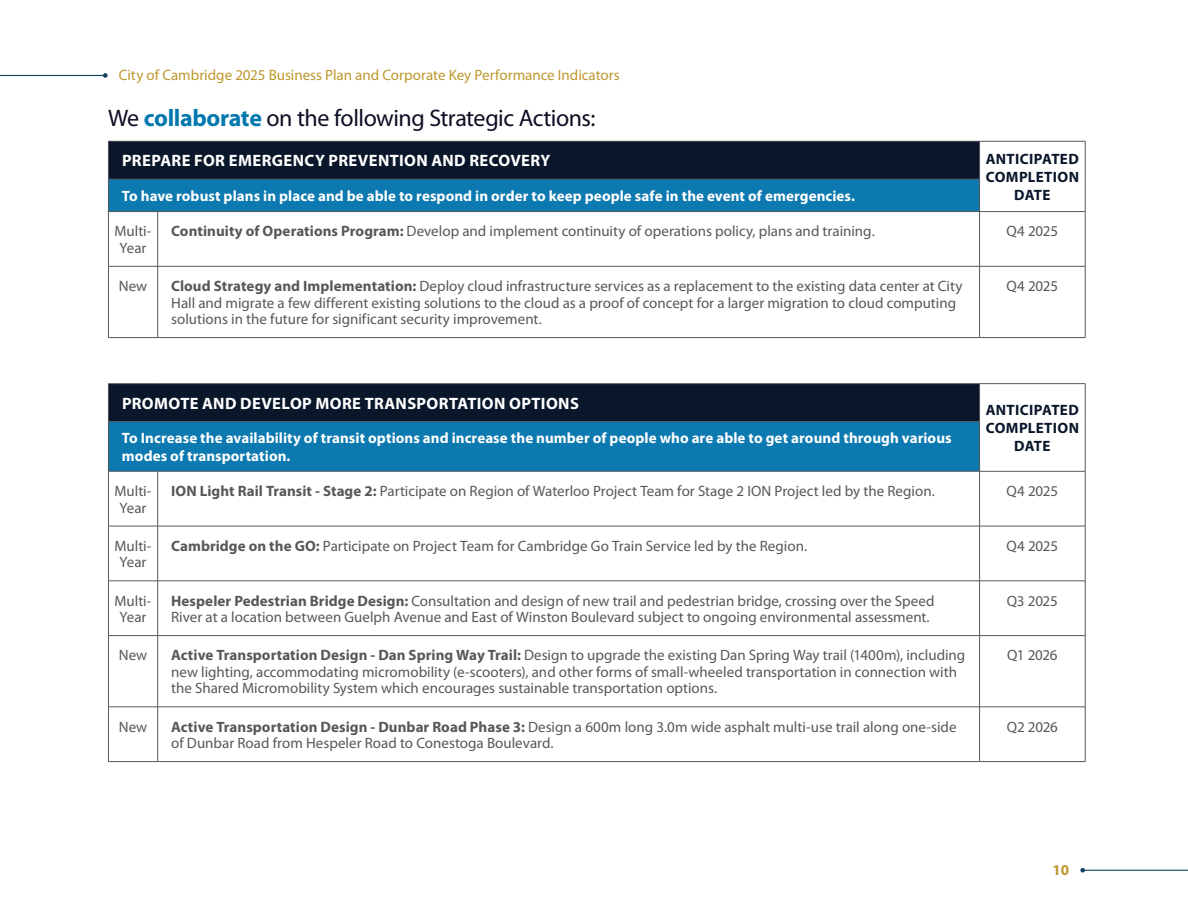
<style>
.page{position:relative;width:1188px;height:918px;background:#fff}
.page>*{position:absolute;margin:0;border:0;box-sizing:border-box;transform-origin:0 0}
.Pre-Headline_Style_-_Blue_Underline{font:24px "Myriad Pro";letter-spacing:-.02em;color:#0d0f24}
.TABLE_HEADER{font:700 16.5px "Myriad Pro";letter-spacing:.02em;color:#fff}
.Strategic_Plan_table_text{font:15px/16.5px "Myriad Pro";color:#57585a;text-align:center}
.TABLE_BODY_COPY_BOLD{font:700 15px/18px "Myriad Pro";letter-spacing:.005em;color:#fff}
.t1{font:15px "Myriad Pro";color:#be972d}
.TABLE_HEADER-2{font:700 15px/18px "Myriad Pro";letter-spacing:.02em;color:#0a172b}
.t2{font:700 15px "Myriad Pro";color:#be972d}
.s1{font-weight:700;color:#0078ae}
.s2{font-weight:700}
</style>
<div class="page">
<hr style="left:0;top:75px;width:105px;height:1px;background:#0f4360">
<hr style="left:1083px;top:870px;width:105px;height:1px;background:#0f4360">
<svg style="left:103px;top:73px;width:5px;height:5px"></svg>
<svg style="left:1080px;top:868px;width:5px;height:5px"></svg>
<div style="left:108px;top:141px;width:872px;height:38px;background:#0a172b"></div>
<div style="left:108px;top:179px;width:872px;height:33px;background:#0c79b0"></div>
<hr style="left:108px;top:141px;width:50px;height:1px;background:#57585a">
<hr style="left:108px;top:141px;width:1px;height:38px;background:#57585a">
<hr style="left:158px;top:141px;width:822px;height:1px;background:#57585a">
<hr style="left:980px;top:141px;width:105px;height:1px;background:#57585a">
<hr style="left:979px;top:141px;width:1px;height:38px;background:#57585a">
<hr style="left:1085px;top:141px;width:1px;height:38px;background:#57585a">
<hr style="left:108px;top:179px;width:50px;height:1px;background:#57585a">
<hr style="left:108px;top:179px;width:1px;height:32px;background:#57585a">
<hr style="left:158px;top:179px;width:822px;height:1px;background:#57585a">
<hr style="left:979px;top:179px;width:1px;height:32px;background:#57585a">
<hr style="left:1085px;top:179px;width:1px;height:32px;background:#57585a">
<hr style="left:108px;top:211px;width:50px;height:1px;background:#57585a">
<hr style="left:108px;top:212px;width:1px;height:54px;background:#57585a">
<hr style="left:158px;top:211px;width:822px;height:1px;background:#57585a">
<hr style="left:157px;top:212px;width:1px;height:54px;background:#57585a">
<hr style="left:980px;top:211px;width:105px;height:1px;background:#57585a">
<hr style="left:979px;top:212px;width:1px;height:54px;background:#57585a">
<hr style="left:1085px;top:212px;width:1px;height:54px;background:#57585a">
<hr style="left:108px;top:266px;width:50px;height:1px;background:#57585a">
<hr style="left:108px;top:266px;width:1px;height:71px;background:#57585a">
<hr style="left:158px;top:266px;width:822px;height:1px;background:#57585a">
<hr style="left:157px;top:266px;width:1px;height:71px;background:#57585a">
<hr style="left:980px;top:266px;width:105px;height:1px;background:#57585a">
<hr style="left:979px;top:266px;width:1px;height:71px;background:#57585a">
<hr style="left:1085px;top:266px;width:1px;height:71px;background:#57585a">
<hr style="left:108px;top:337px;width:50px;height:1px;background:#57585a">
<hr style="left:158px;top:337px;width:822px;height:1px;background:#57585a">
<hr style="left:980px;top:337px;width:105px;height:1px;background:#57585a">
<div style="left:108px;top:384px;width:872px;height:38px;background:#0a172b"></div>
<div style="left:108px;top:422px;width:872px;height:49px;background:#0c79b0"></div>
<hr style="left:108px;top:383px;width:50px;height:1px;background:#57585a">
<hr style="left:108px;top:384px;width:1px;height:37px;background:#57585a">
<hr style="left:158px;top:383px;width:822px;height:1px;background:#57585a">
<hr style="left:980px;top:383px;width:105px;height:1px;background:#57585a">
<hr style="left:979px;top:384px;width:1px;height:37px;background:#57585a">
<hr style="left:1085px;top:384px;width:1px;height:38px;background:#57585a">
<hr style="left:108px;top:421px;width:50px;height:1px;background:#57585a">
<hr style="left:108px;top:422px;width:1px;height:49px;background:#57585a">
<hr style="left:158px;top:421px;width:822px;height:1px;background:#57585a">
<hr style="left:979px;top:422px;width:1px;height:49px;background:#57585a">
<hr style="left:1085px;top:422px;width:1px;height:49px;background:#57585a">
<hr style="left:108px;top:471px;width:50px;height:1px;background:#57585a">
<hr style="left:108px;top:471px;width:1px;height:55px;background:#57585a">
<hr style="left:158px;top:471px;width:822px;height:1px;background:#57585a">
<hr style="left:157px;top:471px;width:1px;height:55px;background:#57585a">
<hr style="left:980px;top:471px;width:105px;height:1px;background:#57585a">
<hr style="left:979px;top:471px;width:1px;height:55px;background:#57585a">
<hr style="left:1085px;top:471px;width:1px;height:55px;background:#57585a">
<hr style="left:108px;top:526px;width:50px;height:1px;background:#57585a">
<hr style="left:108px;top:526px;width:1px;height:55px;background:#57585a">
<hr style="left:158px;top:526px;width:822px;height:1px;background:#57585a">
<hr style="left:157px;top:526px;width:1px;height:55px;background:#57585a">
<hr style="left:980px;top:526px;width:105px;height:1px;background:#57585a">
<hr style="left:979px;top:526px;width:1px;height:55px;background:#57585a">
<hr style="left:1085px;top:526px;width:1px;height:55px;background:#57585a">
<hr style="left:108px;top:581px;width:50px;height:1px;background:#57585a">
<hr style="left:108px;top:581px;width:1px;height:54px;background:#57585a">
<hr style="left:158px;top:581px;width:822px;height:1px;background:#57585a">
<hr style="left:157px;top:581px;width:1px;height:54px;background:#57585a">
<hr style="left:980px;top:581px;width:105px;height:1px;background:#57585a">
<hr style="left:979px;top:581px;width:1px;height:54px;background:#57585a">
<hr style="left:1085px;top:581px;width:1px;height:54px;background:#57585a">
<hr style="left:108px;top:635px;width:50px;height:1px;background:#57585a">
<hr style="left:108px;top:636px;width:1px;height:71px;background:#57585a">
<hr style="left:158px;top:635px;width:822px;height:1px;background:#57585a">
<hr style="left:157px;top:636px;width:1px;height:71px;background:#57585a">
<hr style="left:980px;top:635px;width:105px;height:1px;background:#57585a">
<hr style="left:979px;top:636px;width:1px;height:71px;background:#57585a">
<hr style="left:1085px;top:636px;width:1px;height:71px;background:#57585a">
<hr style="left:108px;top:707px;width:50px;height:1px;background:#57585a">
<hr style="left:108px;top:707px;width:1px;height:54px;background:#57585a">
<hr style="left:158px;top:707px;width:822px;height:1px;background:#57585a">
<hr style="left:157px;top:707px;width:1px;height:54px;background:#57585a">
<hr style="left:980px;top:707px;width:105px;height:1px;background:#57585a">
<hr style="left:979px;top:707px;width:1px;height:54px;background:#57585a">
<hr style="left:1085px;top:707px;width:1px;height:54px;background:#57585a">
<hr style="left:108px;top:761px;width:50px;height:1px;background:#57585a">
<hr style="left:158px;top:761px;width:822px;height:1px;background:#57585a">
<hr style="left:980px;top:761px;width:105px;height:1px;background:#57585a">
<p class="t1" style="left:119px;top:66px;width:503px">City of Cambridge 2025 Business Plan and Corporate Key Performance Indicators</p>
<h1 class="Pre-Headline_Style_-_Blue_Underline" style="left:108px;top:103px;width:489px">We <span class="s1">collaborate</span> on the following Strategic Actions:</h1>
<p class="TABLE_HEADER" style="left:122px;top:150px;width:430px">PREPARE FOR EMERGENCY PREVENTION AND RECOVERY</p>
<p class="TABLE_HEADER-2" style="left:986px;top:149px;width:95px">ANTICIPATED<br>COMPLETION</p>
<p class="TABLE_BODY_COPY_BOLD" style="left:122px;top:186px;width:735px">To have robust plans in place and be able to respond in order to keep people safe in the event of emergencies.</p>
<p class="TABLE_HEADER-2" style="left:1014px;top:185px;width:38px">DATE</p>
<p class="Strategic_Plan_table_text" style="left:115px;top:223px;width:39px">Multi-<br>Year</p>
<p class="Strategic_Plan_table_text" style="left:171px;top:223px;width:705px"><span class="s2">Continuity of Operations Program:</span> Develop and implement continuity of operations policy, plans and training.</p>
<p class="Strategic_Plan_table_text" style="left:1007px;top:223px;width:53px">Q4 2025</p>
<p class="Strategic_Plan_table_text" style="left:119px;top:278px;width:30px">New</p>
<p class="Strategic_Plan_table_text" style="left:171px;top:278px;width:793px;text-align:left"><span class="s2">Cloud Strategy and Implementation:</span> Deploy cloud infrastructure services as a replacement to the existing data center at City<br>Hall and migrate a few different existing solutions to the cloud as a proof of concept for a larger migration to cloud computing solutions in the future for significant security improvement.</p>
<p class="Strategic_Plan_table_text" style="left:1007px;top:278px;width:53px">Q4 2025</p>
<p class="TABLE_HEADER" style="left:122px;top:392px;width:458px">PROMOTE AND DEVELOP MORE TRANSPORTATION OPTIONS</p>
<p class="TABLE_HEADER-2" style="left:986px;top:401px;width:95px;text-align:center">ANTICIPATED<br>COMPLETION<br>DATE</p>
<p class="TABLE_BODY_COPY_BOLD" style="left:122px;top:429px;width:831px">To Increase the availability of transit options and increase the number of people who are able to get around through various modes of transportation.</p>
<p class="Strategic_Plan_table_text" style="left:115px;top:483px;width:39px">Multi-<br>Year</p>
<p class="Strategic_Plan_table_text" style="left:171px;top:483px;width:765px"><span class="s2">ION Light Rail Transit - Stage 2:</span> Participate on Region of Waterloo Project Team for Stage 2 ION Project led by the Region.</p>
<p class="Strategic_Plan_table_text" style="left:1007px;top:483px;width:53px">Q4 2025</p>
<p class="Strategic_Plan_table_text" style="left:115px;top:537px;width:39px">Multi-<br>Year</p>
<p class="Strategic_Plan_table_text" style="left:171px;top:537px;width:637px"><span class="s2">Cambridge on the GO:</span> Participate on Project Team for Cambridge Go Train Service led by the Region.</p>
<p class="Strategic_Plan_table_text" style="left:1007px;top:537px;width:53px">Q4 2025</p>
<p class="Strategic_Plan_table_text" style="left:115px;top:592px;width:39px">Multi-<br>Year</p>
<p class="Strategic_Plan_table_text" style="left:171px;top:592px;width:765px;text-align:left"><span class="s2">Hespeler Pedestrian Bridge Design:</span> Consultation and design of new trail and pedestrian bridge, crossing over the Speed<br>River at a location between Guelph Avenue and East of Winston Boulevard subject to ongoing environmental assessment.</p>
<p class="Strategic_Plan_table_text" style="left:1007px;top:592px;width:53px">Q3 2025</p>
<p class="Strategic_Plan_table_text" style="left:119px;top:647px;width:30px">New</p>
<p class="Strategic_Plan_table_text" style="left:171px;top:647px;width:796px;text-align:left"><span class="s2">Active Transportation Design - Dan Spring Way Trail:</span> Design to upgrade the existing Dan Spring Way trail (1400m), including new lighting, accommodating micromobility (e-scooters), and other forms of small-wheeled transportation in connection with the Shared Micromobility System which encourages sustainable transportation options.</p>
<p class="Strategic_Plan_table_text" style="left:1007px;top:647px;width:52px">Q1 2026</p>
<p class="Strategic_Plan_table_text" style="left:119px;top:718px;width:30px">New</p>
<p class="Strategic_Plan_table_text" style="left:171px;top:718px;width:787px;text-align:left"><span class="s2">Active Transportation Design - Dunbar Road Phase 3:</span> Design a 600m long 3.0m wide asphalt multi-use trail along one-side of Dunbar Road from Hespeler Road to Conestoga Boulevard.</p>
<p class="Strategic_Plan_table_text" style="left:1007px;top:718px;width:52px">Q2 2026</p>
<p class="t2" style="left:1052px;top:860px;width:18px">10</p>
</div>
